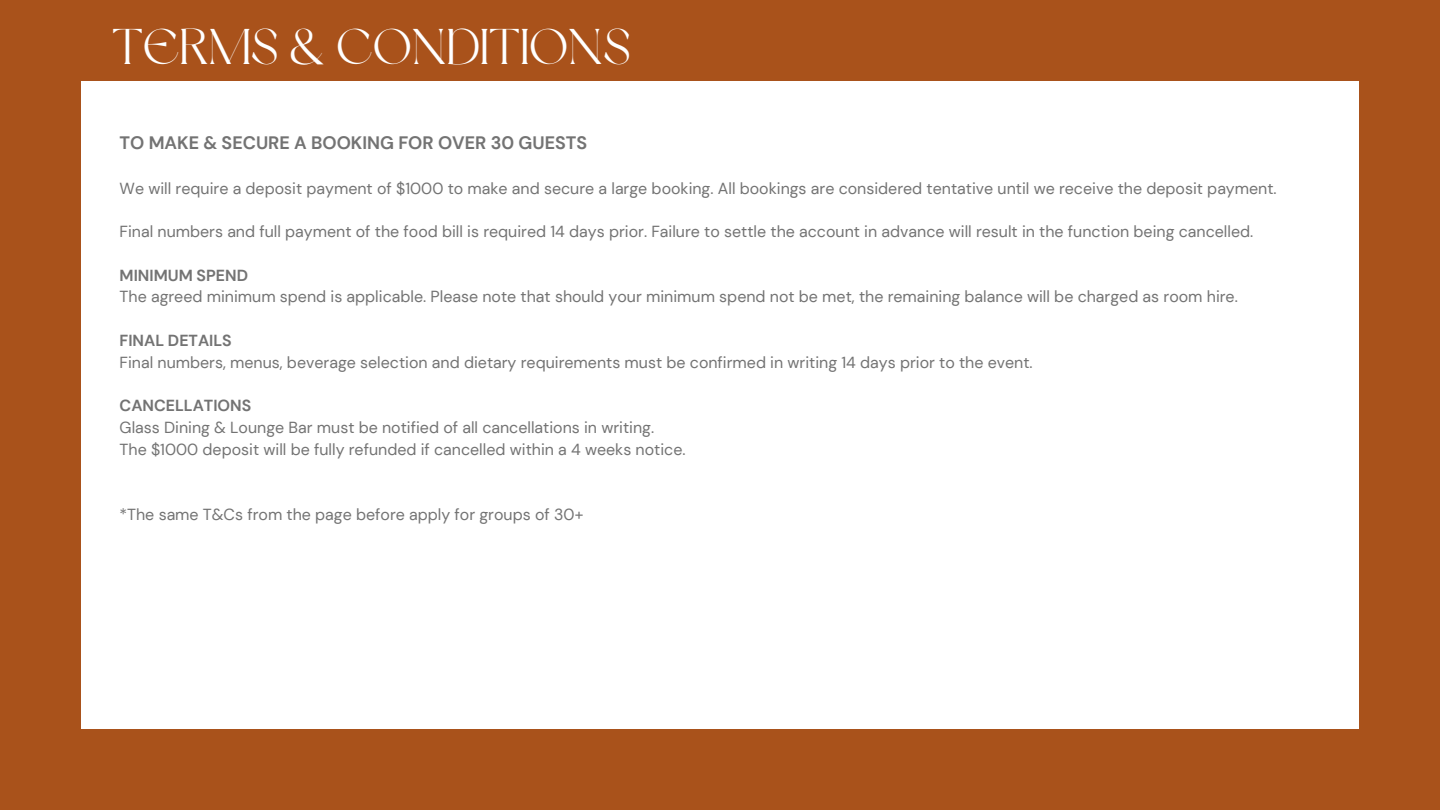
<style>
.page{position:relative;width:1440px;height:810px;background:#a9521b}
.page>*{position:absolute;margin:0;border:0;box-sizing:border-box;transform-origin:0 0}
.t1{font:50px "Dream Avenue";color:#fff}
.t2{font:700 18px "DM Sans";color:#737373}
.t3{font:16px/21.8px "DM Sans";color:#737373}
.t4{font:700 16px "DM Sans";color:#737373}
</style>
<div class="page">
<div style="left:81px;top:81px;width:1278px;height:648px;background:#fff"></div>
<h1 class="t1" style="left:112px;top:26px;width:520px">TERMS &amp; CONDITIONS</h1>
<p class="t2" style="left:120px;top:132px;width:469px">TO MAKE &amp; SECURE A BOOKING FOR OVER 30 GUESTS</p>
<p class="t3" style="left:120px;top:177px;width:1159px">We will require a deposit payment of $1000 to make and secure a large booking. All bookings are considered tentative until we receive the deposit payment.</p>
<p class="t3" style="left:120px;top:221px;width:1135px">Final numbers and full payment of the food bill is required 14 days prior. Failure to settle the account in advance will result in the function being cancelled.</p>
<p class="t4" style="left:120px;top:265px;width:130px">MINIMUM SPEND</p>
<p class="t3" style="left:120px;top:286px;width:1120px">The agreed minimum spend is applicable. Please note that should your minimum spend not be met, the remaining balance will be charged as room hire.</p>
<p class="t4" style="left:120px;top:330px;width:114px">FINAL DETAILS</p>
<p class="t3" style="left:120px;top:351px;width:915px">Final numbers, menus, beverage selection and dietary requirements must be confirmed in writing 14 days prior to the event.</p>
<p class="t4" style="left:120px;top:395px;width:133px">CANCELLATIONS</p>
<p class="t3" style="left:120px;top:417px;width:568px">Glass Dining &amp; Lounge Bar must be notified of all cancellations in writing.<br>The $1000 deposit will be fully refunded if cancelled within a 4 weeks notice.</p>
<p class="t3" style="left:120px;top:504px;width:466px">*The same T&amp;Cs from the page before apply for groups of 30+</p>
</div>
